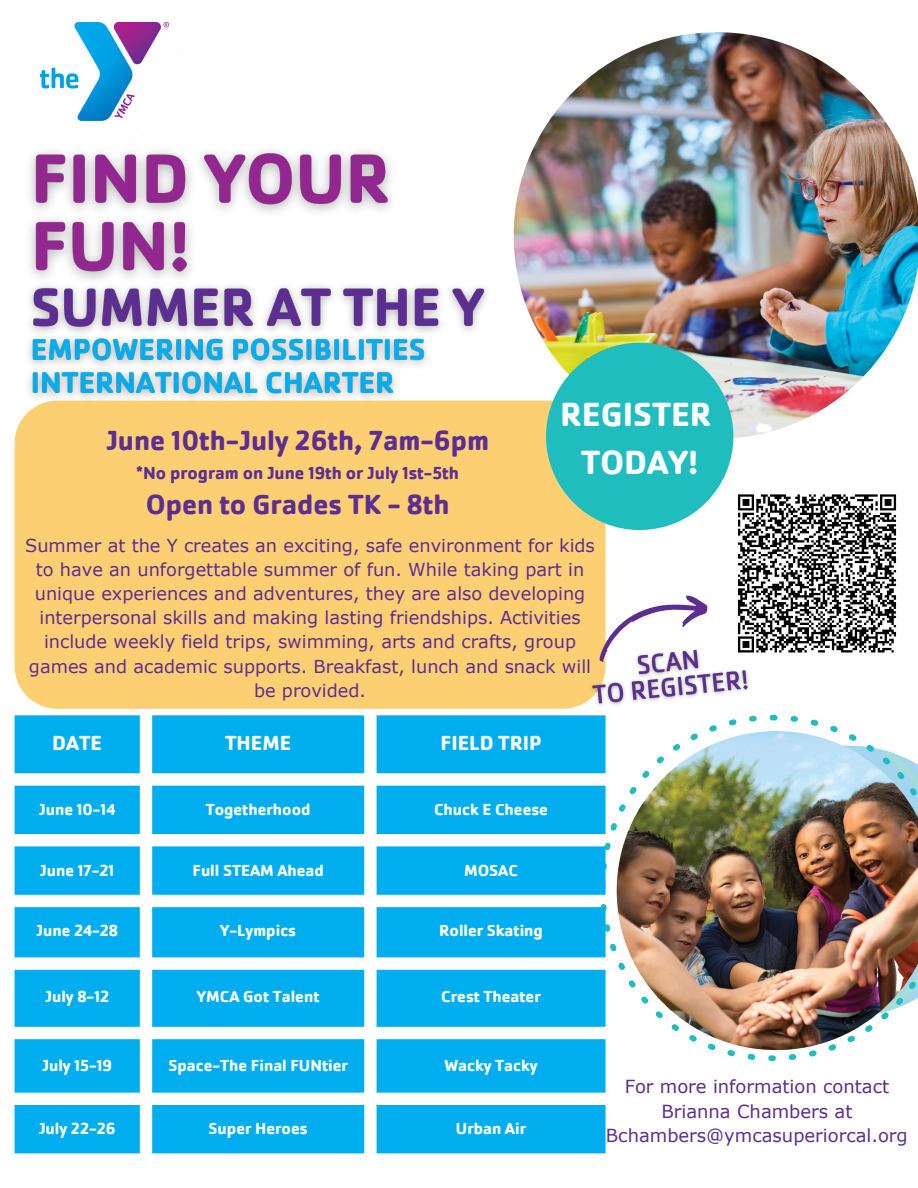
<style>
.page{position:relative;width:918px;height:1188px;background:#fff}
.page>*{position:absolute;margin:0;border:0;box-sizing:border-box;transform-origin:0 0}
.t1{font:700 34.65px/47.7px "Cachet W05";color:#fff;text-align:center}
.t2{font:700 28.5px "Cachet W05";color:#5c2e91}
.t3{font:700 21px "Cachet W05";color:#fff}
.t4{font:18px/24.8px "Verdana";color:#5c2e91;text-align:center}
.t5{font:700 18px "Cachet W05";color:#5c2e91}
.t6{font:17.85px/24.2px "Verdana";color:#5c2e91;text-align:center}
.t7{font:700 16.5px "Cachet W05";color:#fff}
</style>
<div class="page">
<img style="left:514px;top:32px;width:404px;height:407px">
<svg style="left:606px;top:715px;width:232px;height:346px"></svg>
<img style="left:617px;top:731px;width:301px;height:319px">
<div style="left:15px;top:401px;width:591px;height:308px;background:#fdcf73"></div>
<div style="left:546px;top:343px;width:187px;height:187px;background:#20bdbe;border-radius:50%"></div>
<svg style="left:588px;top:586px;width:120px;height:51px"></svg>
<svg style="left:15px;top:715px;width:591px;height:438px;fill:#00aeef"></svg>
<img style="left:40px;top:23px;width:129px;height:98px">
<img style="left:581px;top:637px;width:168px;height:72px">
<img style="left:30px;top:150px;width:361px;height:123px">
<img style="left:18px;top:273px;width:480px;height:136px">
<div style="left:733px;top:490px;width:168px;height:167px;background:#fff"></div>
<svg style="left:738px;top:494px;width:159px;height:159px"></svg>
<p class="t2" style="left:106px;top:423px;width:385px">June 10th-July 26th, 7am-6pm</p>
<p class="t5" style="left:136px;top:462px;width:324px">*No program on June 19th or July 1st-5th</p>
<p class="t2" style="left:146px;top:487px;width:305px">Open to Grades TK - 8th</p>
<p class="t1" style="left:560px;top:391px;width:153px">REGISTER<br>TODAY!</p>
<p class="t6" style="left:25px;top:532px;width:571px">Summer at the Y creates an exciting, safe environment for kids to have an unforgettable summer of fun. While taking part in unique experiences and adventures, they are also developing interpersonal skills and making lasting friendships. Activities include weekly field trips, swimming, arts and crafts, group games and academic supports. Breakfast, lunch and snack will be provided.</p>
<h2 class="t3" style="left:52px;top:730px;width:51px">DATE</h2>
<h5 class="t3" style="left:225px;top:730px;width:68px">THEME</h5>
<p class="t3" style="left:440px;top:730px;width:103px">FIELD TRIP</p>
<p class="t7" style="left:39px;top:799px;width:78px">June 10-14</p>
<p class="t7" style="left:206px;top:799px;width:106px">Togetherhood</p>
<p class="t7" style="left:434px;top:799px;width:116px">Chuck E Cheese</p>
<p class="t7" style="left:40px;top:860px;width:76px">June 17-21</p>
<p class="t7" style="left:192px;top:860px;width:133px">Full STEAM Ahead</p>
<p class="t7" style="left:464px;top:860px;width:55px">MOSAC</p>
<p class="t7" style="left:36px;top:921px;width:84px">June 24-28</p>
<p class="t7" style="left:220px;top:921px;width:77px">Y-Lympics</p>
<p class="t7" style="left:439px;top:921px;width:105px">Roller Skating</p>
<p class="t7" style="left:45px;top:987px;width:66px">July 8-12</p>
<p class="t7" style="left:197px;top:987px;width:124px">YMCA Got Talent</p>
<p class="t7" style="left:441px;top:987px;width:101px">Crest Theater</p>
<p class="t7" style="left:42px;top:1055px;width:72px">July 15-19</p>
<p class="t7" style="left:168px;top:1055px;width:181px">Space-The Final FUNtier</p>
<p class="t7" style="left:444px;top:1055px;width:95px">Wacky Tacky</p>
<p class="t7" style="left:39px;top:1118px;width:78px">July 22-26</p>
<p class="t7" style="left:209px;top:1118px;width:101px">Super Heroes</p>
<p class="t7" style="left:456px;top:1118px;width:72px">Urban Air</p>
<p class="t4" style="left:606px;top:1073px;width:303px">For more information contact<br>Brianna Chambers at<br>Bchambers@ymcasuperiorcal.org</p>
</div>
